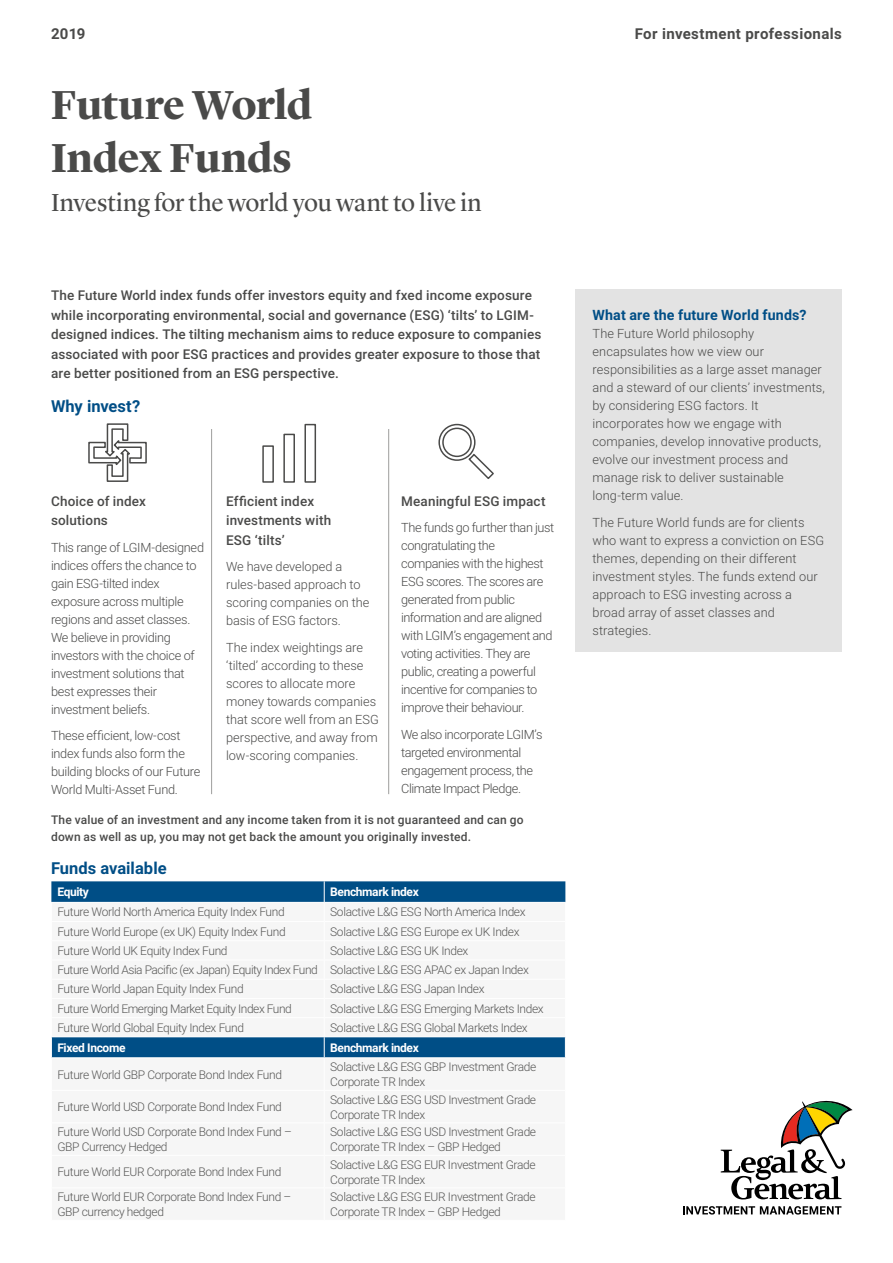
<style>
.page{position:relative;width:893px;height:1263px;background:#fff}
.page>*{position:absolute;margin:0;border:0;box-sizing:border-box;transform-origin:0 0}
.Front_page_header{font:700 42px/52.5px "Lyon Display";letter-spacing:-.01em;color:#4a4a49}
.Front_page_sub_heade{font:25.5px "Lyon Display";letter-spacing:-.01em;color:#4a4a49}
.Body_copy_and_chart{font:700 16.5px "Roboto";color:#004e86}
.t1{font:700 15px "Roboto";letter-spacing:.025em;color:#4a4a49}
.Body_copy_and_chart-2{font:700 14.25px "Roboto";letter-spacing:.01em;color:#004e86}
.body_copy_standard{font:500 13.5px/19.5px "Roboto";letter-spacing:.015em;color:#4a4a49}
.body_copy_standard-2{font:300 12.75px/18px "Roboto";letter-spacing:-.01em;color:#4a4a49}
.body_copy_standard-3{font:300 12.75px/18px "Roboto";letter-spacing:-.03em;color:#4a4a49}
.body_copy_standard-4{font:300 12.75px/18px "Roboto";letter-spacing:.01em;color:#4a4a49}
.Body_Copy{font:300 12px/15px "Roboto";letter-spacing:-.03em;color:#575756}
.body_copy_standard-5{font:500 12px/16.5px "Roboto";letter-spacing:.015em;color:#4a4a49}
.Body_Copy-2{font:700 12px "Roboto";letter-spacing:-.03em;color:#fff}
</style>
<div class="page">
<svg style="left:721px;top:1100px;width:132px;height:99px"></svg>
<svg style="left:683px;top:1206px;width:158px;height:8px"></svg>
<div style="left:575px;top:290px;width:267px;height:362px;background:#e3e3e3"></div>
<hr style="left:211px;top:429px;width:1px;height:365px;background:#a8a8a7">
<hr style="left:388px;top:429px;width:1px;height:365px;background:#a8a8a7">
<svg style="left:88px;top:423px;width:406px;height:60px"></svg>
<svg style="left:51px;top:881px;width:514px;height:21px;background:#065288"></svg>
<div style="left:52px;top:1037px;width:513px;height:20px;background:#004e86"></div>
<svg style="left:51px;top:1037px;width:1px;height:20px"></svg>
<svg style="left:324px;top:881px;width:1px;height:176px"></svg>
<p class="t1" style="left:51px;top:23px;width:36px">2019</p>
<p class="t1" style="left:635px;top:23px;width:209px">For investment professionals</p>
<p class="Front_page_header" style="left:51px;top:75px;width:263px">Future World<br>Index Funds</p>
<p class="Front_page_sub_heade" style="left:51px;top:183px;width:432px">Investing for the world you want to live in</p>
<p class="body_copy_standard" style="left:51px;top:285px;width:492px">The Future World index funds offer investors equity and fxed income exposure while incorporating environmental, social and governance (ESG) ‘tilts’ to LGIM&shy;designed indices. The tilting mechanism aims to reduce exposure to companies associated with poor ESG practices and provides greater exposure to those that are better positioned from an ESG perspective.</p>
<p class="Body_copy_and_chart" style="left:51px;top:395px;width:91px">Why invest?</p>
<p class="body_copy_standard" style="left:51px;top:490px;width:97px">Choice of index solutions</p>
<p class="body_copy_standard-2" style="left:51px;top:538px;width:155px">This range of LGIM-designed indices offers the chance to gain ESG-tilted index exposure across multiple regions and asset classes.<br>We believe in providing investors with the choice of investment solutions that best expresses their investment beliefs.</p>
<p class="body_copy_standard-2" style="left:51px;top:726px;width:151px">These efficient, low-cost index funds also form the building blocks of our Future<br>World Multi-Asset Fund.</p>
<p class="body_copy_standard" style="left:226px;top:490px;width:107px">Efficient index investments with<br>ESG ‘tilts’</p>
<p class="body_copy_standard-2" style="left:226px;top:557px;width:145px">We have developed a rules-based approach to scoring companies on the basis of ESG factors.</p>
<p class="body_copy_standard-2" style="left:226px;top:638px;width:154px">The index weightings are ‘tilted’ according to these scores to allocate more money towards companies that score well from an ESG perspective, and away from low-scoring companies.</p>
<p class="body_copy_standard" style="left:401px;top:490px;width:146px">Meaningful ESG impact</p>
<p class="body_copy_standard-3" style="left:401px;top:518px;width:155px">The funds go further than just congratulating the companies with the highest<br>ESG scores. The scores are generated from public information and are aligned with LGIM’s engagement and voting activities. They are public, creating a powerful incentive for companies to improve their behaviour.</p>
<p class="body_copy_standard-3" style="left:401px;top:725px;width:143px">We also incorporate LGIM’s targeted environmental engagement process, the<br>Climate Impact Pledge.</p>
<p class="body_copy_standard-5" style="left:51px;top:811px;width:474px">The value of an investment and any income taken from it is not guaranteed and can go down as well as up, you may not get back the amount you originally invested.</p>
<p class="Body_copy_and_chart" style="left:51px;top:856px;width:117px">Funds available</p>
<p class="Body_Copy-2" style="left:57px;top:884px;width:33px">Equity</p>
<p class="Body_Copy-2" style="left:330px;top:884px;width:90px">Benchmark index</p>
<p class="Body_Copy" style="left:57px;top:904px;width:229px">Future World North America Equity Index Fund</p>
<p class="Body_Copy" style="left:330px;top:904px;width:197px">Solactive L&amp;G ESG North America Index</p>
<p class="Body_Copy" style="left:57px;top:923px;width:230px">Future World Europe (ex UK) Equity Index Fund</p>
<p class="Body_Copy" style="left:330px;top:923px;width:191px">Solactive L&amp;G ESG Europe ex UK Index</p>
<p class="Body_Copy" style="left:57px;top:943px;width:172px">Future World UK Equity Index Fund</p>
<p class="Body_Copy" style="left:330px;top:943px;width:140px">Solactive L&amp;G ESG UK Index</p>
<p class="Body_Copy" style="left:57px;top:962px;width:262px">Future World Asia Pacific (ex Japan) Equity Index Fund</p>
<p class="Body_Copy" style="left:330px;top:962px;width:200px">Solactive L&amp;G ESG APAC ex Japan Index</p>
<p class="Body_Copy" style="left:57px;top:981px;width:188px">Future World Japan Equity Index Fund</p>
<p class="Body_Copy" style="left:330px;top:981px;width:156px">Solactive L&amp;G ESG Japan Index</p>
<p class="Body_Copy" style="left:57px;top:1000px;width:236px">Future World Emerging Market Equity Index Fund</p>
<p class="Body_Copy" style="left:330px;top:1000px;width:215px">Solactive L&amp;G ESG Emerging Markets Index</p>
<p class="Body_Copy" style="left:57px;top:1019px;width:188px">Future World Global Equity Index Fund</p>
<p class="Body_Copy" style="left:330px;top:1019px;width:199px">Solactive L&amp;G ESG Global Markets Index</p>
<p class="Body_Copy-2" style="left:57px;top:1039px;width:70px">Fixed Income</p>
<p class="Body_Copy-2" style="left:330px;top:1039px;width:90px">Benchmark index</p>
<p class="Body_Copy" style="left:57px;top:1066px;width:226px">Future World GBP Corporate Bond Index Fund</p>
<p class="Body_Copy" style="left:330px;top:1059px;width:208px">Solactive L&amp;G ESG GBP Investment Grade<br>Corporate TR Index</p>
<p class="Body_Copy" style="left:57px;top:1099px;width:226px">Future World USD Corporate Bond Index Fund</p>
<p class="Body_Copy" style="left:330px;top:1091px;width:207px">Solactive L&amp;G ESG USD Investment Grade<br>Corporate TR Index</p>
<p class="Body_Copy" style="left:57px;top:1124px;width:236px">Future World USD Corporate Bond Index Fund –<br>GBP Currency Hedged</p>
<p class="Body_Copy" style="left:330px;top:1124px;width:207px">Solactive L&amp;G ESG USD Investment Grade<br>Corporate TR Index – GBP Hedged</p>
<p class="Body_Copy" style="left:57px;top:1164px;width:226px">Future World EUR Corporate Bond Index Fund</p>
<p class="Body_Copy" style="left:330px;top:1156px;width:207px">Solactive L&amp;G ESG EUR Investment Grade<br>Corporate TR Index</p>
<p class="Body_Copy" style="left:57px;top:1189px;width:236px">Future World EUR Corporate Bond Index Fund –<br>GBP currency hedged</p>
<p class="Body_Copy" style="left:330px;top:1189px;width:207px">Solactive L&amp;G ESG EUR Investment Grade<br>Corporate TR Index – GBP Hedged</p>
<p class="Body_copy_and_chart-2" style="left:592px;top:305px;width:215px">What are the future World funds?</p>
<p class="body_copy_standard-2" style="left:592px;top:324px;width:234px">The Future World philosophy encapsulates how we view our responsibilities as a large asset manager and a steward of our clients’ investments, by considering ESG factors. It incorporates how we engage with companies, develop innovative products, evolve our investment process and manage risk to deliver sustainable long-term value.</p>
<p class="body_copy_standard-4" style="left:592px;top:513px;width:233px">The Future World funds are for clients who want to express a conviction on ESG themes, depending on their different investment styles. The funds extend our approach to ESG investing across a broad array of asset classes and strategies.</p>
</div>
